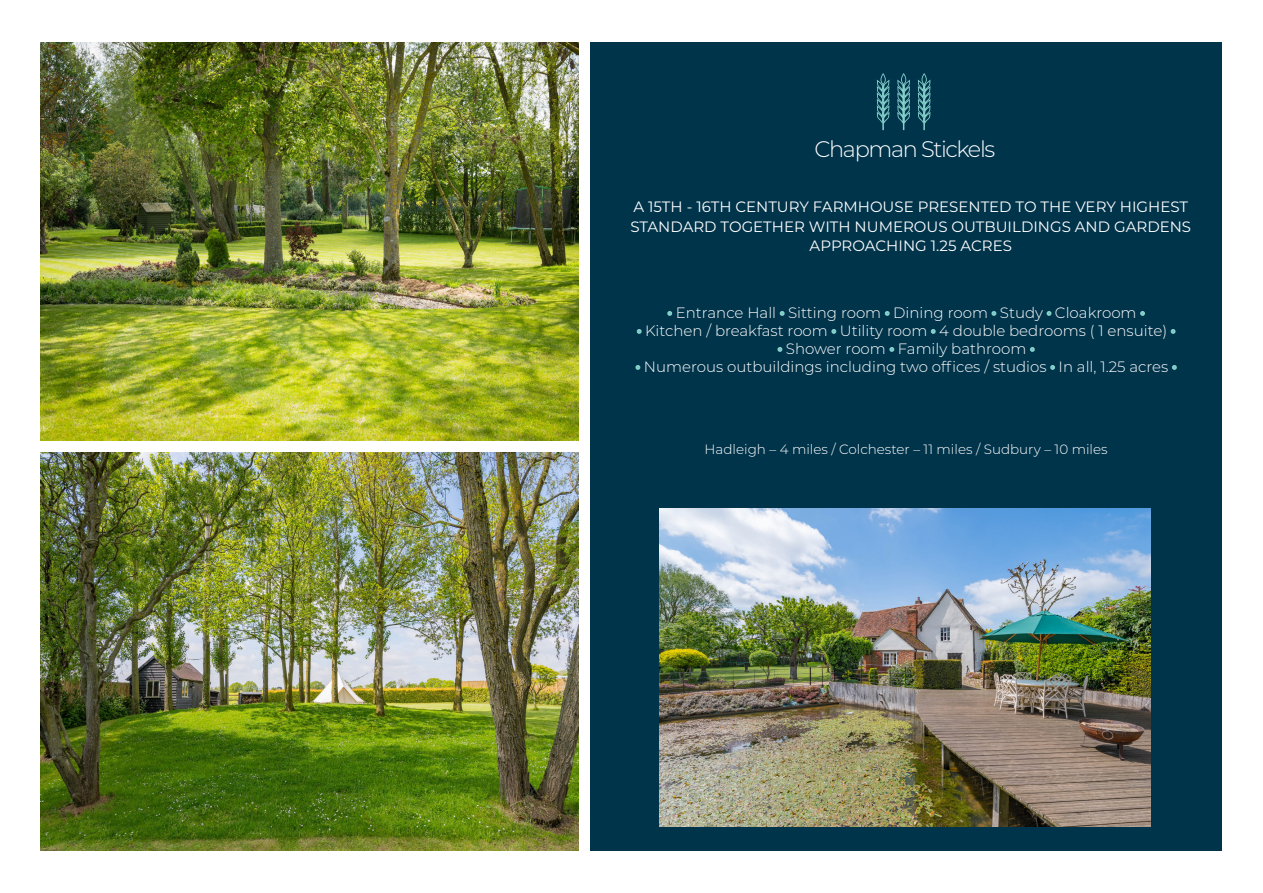
<style>
.page{position:relative;width:1263px;height:893px;background:#fff}
.page>*{position:absolute;margin:0;border:0;box-sizing:border-box;transform-origin:0 0}
.t1{font:300 22.5px "Montserrat";letter-spacing:-.06em;color:#fff}
.t2{font:300 15px "Montserrat";color:#fff}
.t3{font:15px/19.5px "Montserrat";color:#fff;text-align:center}
.t4{font:300 13.5px "Montserrat";color:#fff}
.s1{color:#85d0cb}
</style>
<div class="page">
<div style="left:590px;top:42px;width:632px;height:809px;background:#00344b"></div>
<img style="left:40px;top:42px;width:538px;height:399px">
<img style="left:659px;top:508px;width:491px;height:318px">
<svg style="left:877px;top:73px;width:13px;height:50px"></svg>
<hr style="left:882px;top:84px;width:2px;height:46px;background:#85d0cb">
<svg style="left:897px;top:73px;width:13px;height:51px"></svg>
<hr style="left:903px;top:84px;width:1px;height:46px;background:#85d0cb">
<svg style="left:918px;top:73px;width:13px;height:51px"></svg>
<hr style="left:923px;top:84px;width:2px;height:46px;background:#85d0cb">
<img style="left:40px;top:452px;width:538px;height:399px">
<p class="t1" style="left:814px;top:134px;width:182px">Chapman Stickels</p>
<p class="t3" style="left:630px;top:197px;width:562px">A 15TH - 16TH CENTURY FARMHOUSE PRESENTED TO THE VERY HIGHEST<br>STANDARD TOGETHER WITH NUMEROUS OUTBUILDINGS AND GARDENS<br>APPROACHING 1.25 ACRES</p>
<p class="t2" style="left:668px;top:302px;width:478px"><span class="s1">•</span> Entrance Hall <span class="s1">•</span> Sitting room <span class="s1">•</span> Dining room <span class="s1">•</span> Study <span class="s1">•</span> Cloakroom <span class="s1">•</span></p>
<p class="t2" style="left:637px;top:320px;width:540px"><span class="s1">•</span> Kitchen / breakfast room <span class="s1">•</span> Utility room <span class="s1">•</span> 4 double bedrooms ( 1 ensuite) <span class="s1">•</span></p>
<p class="t2" style="left:778px;top:338px;width:258px"><span class="s1">•</span> Shower room <span class="s1">•</span> Family bathroom <span class="s1">•</span></p>
<p class="t2" style="left:636px;top:356px;width:542px"><span class="s1">•</span> Numerous outbuildings including two offices / studios <span class="s1">•</span> In all, 1.25 acres <span class="s1">•</span></p>
<p class="t4" style="left:705px;top:440px;width:405px">Hadleigh – 4 miles / Colchester – 11 miles / Sudbury – 10 miles</p>
</div>
